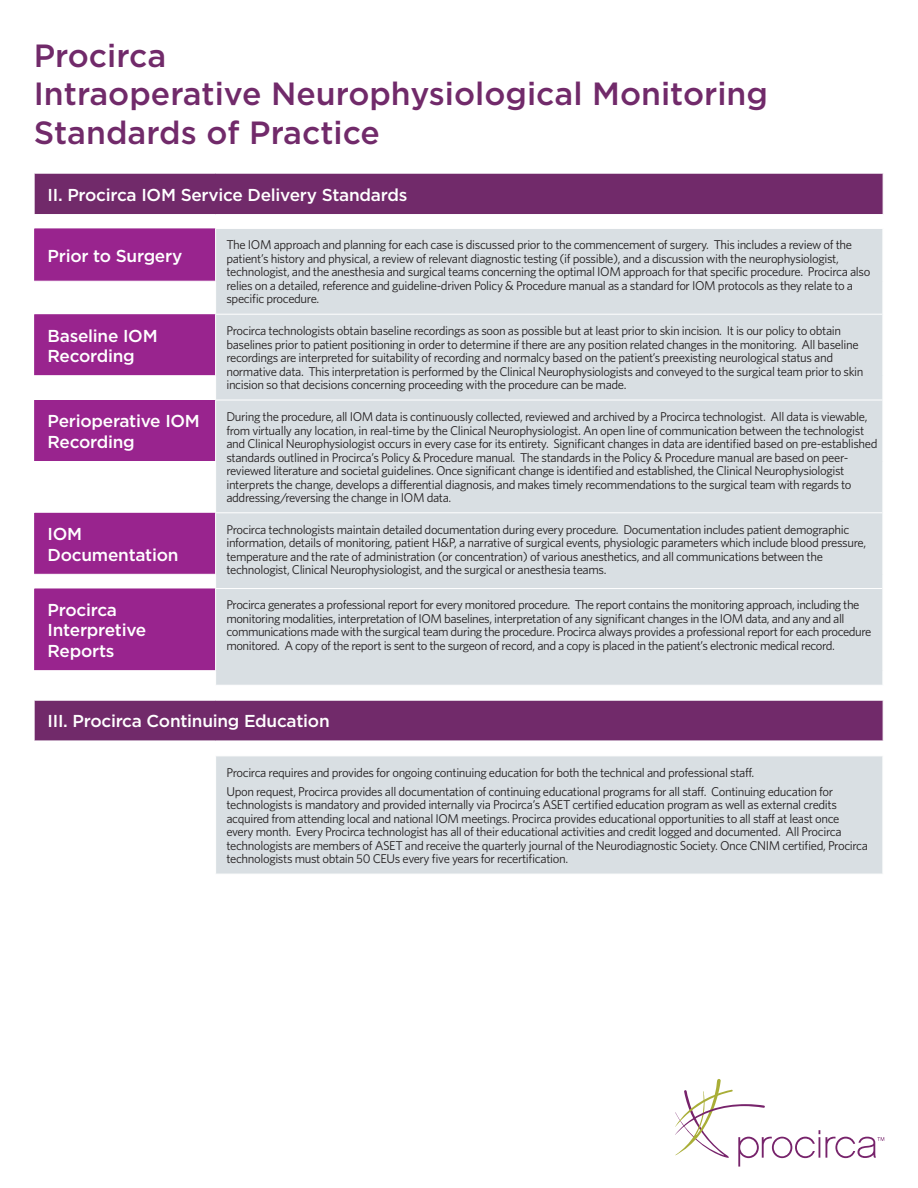
<style>
.page{position:relative;width:918px;height:1188px;background:#fff}
.page>*{position:absolute;margin:0;border:0;box-sizing:border-box;transform-origin:0 0}
.t1{font:500 32.1px/38.5px "Gotham";color:#712a6a}
.t2{font:500 17.25px/20.7px "Gotham";letter-spacing:-.015em;color:#fff}
.t3{font:12.75px/13.5px "Whitney";letter-spacing:-.03em;color:#231f20}
</style>
<div class="page">
<div style="left:35px;top:174px;width:848px;height:40px;background:#712a6a"></div>
<div style="left:35px;top:701px;width:181px;height:40px;background:#712a6a"></div>
<svg style="left:34px;top:228px;width:181px;height:442px;fill:#99248e"></svg>
<svg style="left:216px;top:229px;width:667px;height:645px;background:#d4d5dc"></svg>
<hr style="left:882px;top:229px;width:2px;height:52px;background:#fff">
<hr style="left:882px;top:281px;width:2px;height:33px;background:#fff">
<hr style="left:216px;top:756px;width:668px;height:1px;background:#fff">
<hr style="left:34px;top:281px;width:182px;height:1px;background:#fff">
<hr style="left:34px;top:282px;width:1px;height:32px;background:#fff">
<hr style="left:882px;top:314px;width:2px;height:62px;background:#fff">
<hr style="left:882px;top:376px;width:2px;height:24px;background:#fff">
<hr style="left:882px;top:400px;width:2px;height:62px;background:#fff">
<hr style="left:882px;top:462px;width:2px;height:51px;background:#fff">
<hr style="left:882px;top:513px;width:2px;height:61px;background:#fff">
<svg style="left:882px;top:574px;width:1px;height:14px"></svg>
<hr style="left:882px;top:588px;width:2px;height:83px;background:#fff">
<svg style="left:882px;top:671px;width:1px;height:29px"></svg>
<hr style="left:34px;top:375px;width:182px;height:1px;background:#fff">
<svg style="left:34px;top:376px;width:1px;height:24px"></svg>
<hr style="left:216px;top:685px;width:668px;height:1px;background:#fff">
<hr style="left:215px;top:314px;width:667px;height:1px;background:#fff">
<hr style="left:215px;top:400px;width:667px;height:1px;background:#fff">
<hr style="left:215px;top:512px;width:667px;height:1px;background:#fff">
<hr style="left:215px;top:588px;width:667px;height:1px;background:#fff">
<hr style="left:216px;top:700px;width:668px;height:1px;background:#fff">
<hr style="left:34px;top:461px;width:182px;height:1px;background:#fff">
<hr style="left:34px;top:462px;width:1px;height:51px;background:#fff">
<hr style="left:34px;top:574px;width:182px;height:1px;background:#fff">
<svg style="left:34px;top:575px;width:1px;height:13px"></svg>
<hr style="left:216px;top:741px;width:668px;height:1px;background:#fff">
<hr style="left:882px;top:756px;width:2px;height:118px;background:#fff">
<svg style="left:675px;top:1079px;width:209px;height:88px"></svg>
<h1 class="t1" style="left:34px;top:36px;width:736px">Procirca<br>Intraoperative Neurophysiological Monitoring<br>Standards of Practice</h1>
<h2 class="t2" style="left:48px;top:184px;width:361px">II. Procirca IOM Service Delivery Standards</h2>
<h2 class="t2" style="left:48px;top:245px;width:136px">Prior to Surgery</h2>
<p class="t3" style="left:226px;top:238px;width:645px">The IOM approach and planning for each case is discussed prior to the commencement of surgery. This includes a review of the patient’s history and physical, a review of relevant diagnostic testing (if possible), and a discussion with the neurophysiologist, technologist, and the anesthesia and surgical teams concerning the optimal IOM approach for that specific procedure. Procirca also relies on a detailed, reference and guideline-driven Policy &amp; Procedure manual as a standard for IOM protocols as they relate to a specific procedure.</p>
<h2 class="t2" style="left:48px;top:325px;width:112px">Baseline IOM<br>Recording</h2>
<p class="t3" style="left:226px;top:324px;width:639px">Procirca technologists obtain baseline recordings as soon as possible but at least prior to skin incision. It is our policy to obtain baselines prior to patient positioning in order to determine if there are any position related changes in the monitoring. All baseline recordings are interpreted for suitability of recording and normalcy based on the patient’s preexisting neurological status and normative data. This interpretation is performed by the Clinical Neurophysiologists and conveyed to the surgical team prior to skin incision so that decisions concerning proceeding with the procedure can be made.</p>
<h2 class="t2" style="left:48px;top:411px;width:154px">Perioperative IOM<br>Recording</h2>
<p class="t3" style="left:226px;top:410px;width:653px">During the procedure, all IOM data is continuously collected, reviewed and archived by a Procirca technologist. All data is viewable, from virtually any location, in real-time by the Clinical Neurophysiologist. An open line of communication between the technologist and Clinical Neurophysiologist occurs in every case for its entirety. Significant changes in data are identified based on pre-established standards outlined in Procirca’s Policy &amp; Procedure manual. The standards in the Policy &amp; Procedure manual are based on peer&shy;reviewed literature and societal guidelines. Once significant change is identified and established, the Clinical Neurophysiologist interprets the change, develops a differential diagnosis, and makes timely recommendations to the surgical team with regards to addressing/reversing the change in IOM data.</p>
<h2 class="t2" style="left:48px;top:523px;width:132px">IOM<br>Documentation</h2>
<p class="t3" style="left:226px;top:522px;width:641px">Procirca technologists maintain detailed documentation during every procedure. Documentation includes patient demographic information, details of monitoring, patient H&amp;P, a narrative of surgical events, physiologic parameters which include blood pressure, temperature and the rate of administration (or concentration) of various anesthetics, and all communications between the technologist, Clinical Neurophysiologist, and the surgical or anesthesia teams.</p>
<h2 class="t2" style="left:48px;top:599px;width:100px">Procirca<br>Interpretive<br>Reports</h2>
<p class="t3" style="left:226px;top:598px;width:647px">Procirca generates a professional report for every monitored procedure. The report contains the monitoring approach, including the monitoring modalities, interpretation of IOM baselines, interpretation of any significant changes in the IOM data, and any and all communications made with the surgical team during the procedure. Procirca always provides a professional report for each procedure monitored. A copy of the report is sent to the surgeon of record, and a copy is placed in the patient’s electronic medical record.</p>
<h2 class="t2" style="left:48px;top:711px;width:284px">III. Procirca Continuing Education</h2>
<p class="t3" style="left:226px;top:763px;width:608px;line-height:18.9px">Procirca requires and provides for ongoing continuing education for both the technical and professional staff.<br>Upon request, Procirca provides all documentation of continuing educational programs for all staff. Continuing education for</p>
<p class="t3" style="left:226px;top:798px;width:643px">technologists is mandatory and provided internally via Procirca’s ASET certified education program as well as external credits acquired from attending local and national IOM meetings. Procirca provides educational opportunities to all staff at least once every month. Every Procirca technologist has all of their educational activities and credit logged and documented. All Procirca technologists are members of ASET and receive the quarterly journal of the Neurodiagnostic Society. Once CNIM certified, Procirca technologists must obtain 50 CEUs every five years for recertification.</p>
</div>
